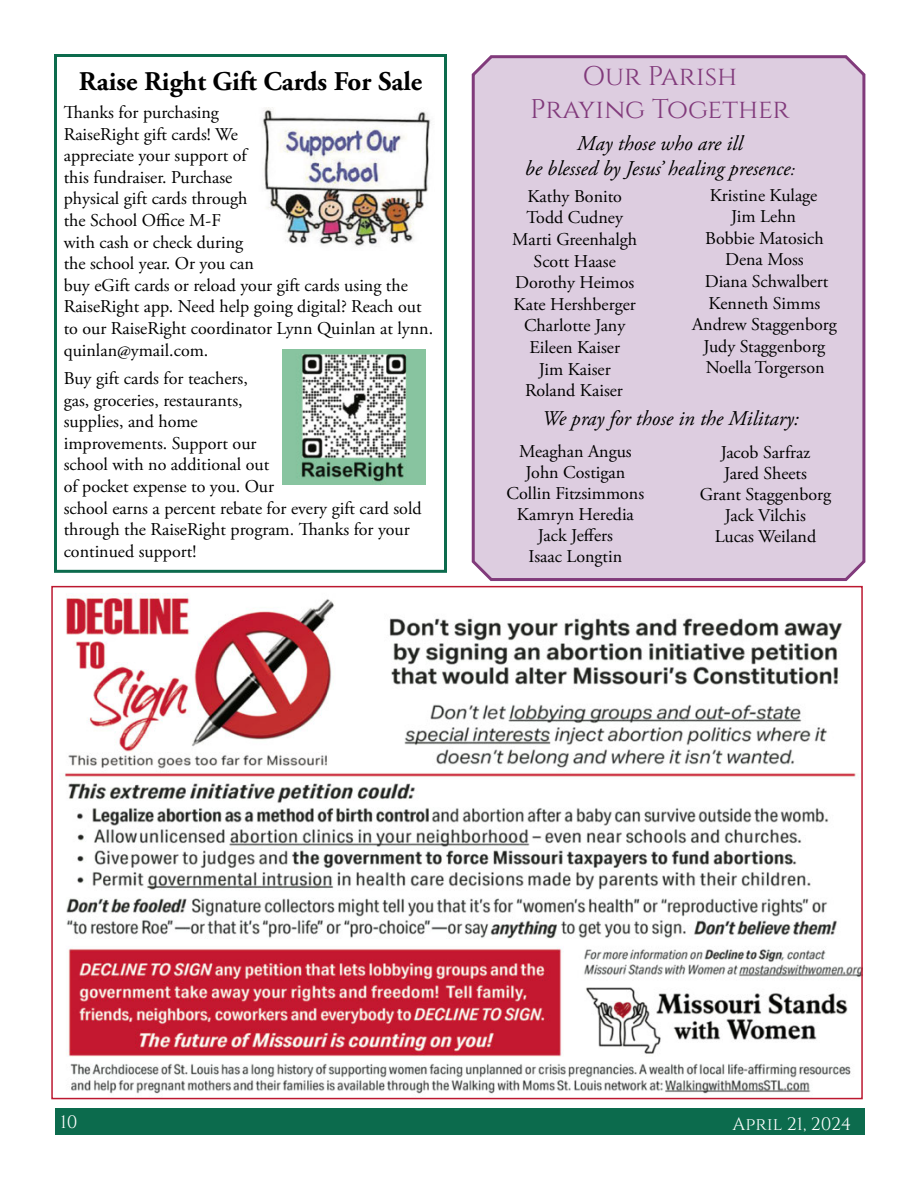
<style>
.page{position:relative;width:918px;height:1188px;background:#fff}
.page>*{position:absolute;margin:0;border:0;box-sizing:border-box;transform-origin:0 0}
.t1{font:700 27px "Adobe Garamond Pro";color:#000}
.t2{font:27px/32.4px "Mmfhvy Cinzel";color:#813a7b;text-align:center}
.t3{font:italic 21px/25.2px "Adobe Garamond Pro";color:#000;text-align:center}
.t4{font:18px/21.6px "Adobe Garamond Pro";color:#000;text-align:center}
.t5{font:18px "Lkdslc Cinzel";color:#fff}
.t6{font:18px "Mmfhvy Cinzel";color:#fff}
.s1{font-size:18px}
</style>
<div class="page">
<div style="left:55px;top:1108px;width:810px;height:27px;background:#0c6b4d"></div>
<div style="left:471px;top:55px;width:395px;height:526px;background:#ddcde0"></div>
<div style="left:54px;top:54px;width:393px;height:519px;border:3px solid #0c6b4d"></div>
<img style="left:283px;top:349px;width:143px;height:135px">
<img style="left:262px;top:108px;width:169px;height:139px">
<img style="left:59px;top:593px;width:801px;height:501px">
<h1 class="t1" style="left:79px;top:65px;width:345px">Raise Right Gift Cards For Sale</h1>
<p class="t4" style="left:64px;top:102px;width:371px;text-align:left">Thanks for purchasing<br>RaiseRight gift cards! We<br>appreciate your support of<br>this fundraiser. Purchase<br>physical gift cards through<br>the School Office M-F<br>with cash or check during<br>the school year. Or you can<br>buy eGift cards or reload your gift cards using the<br>RaiseRight app. Need help going digital? Reach out to our RaiseRight coordinator Lynn Quinlan at lynn. quinlan@ymail.com.</p>
<p class="t4" style="left:64px;top:368px;width:359px;text-align:left">Buy gift cards for teachers,<br>gas, groceries, restaurants,<br>supplies, and home<br>improvements. Support our<br>school with no additional out<br>of pocket expense to you. Our<br>school earns a percent rebate for every gift card sold through the RaiseRight program. Thanks for your continued support!</p>
<h1 class="t2" style="left:530px;top:60px;width:261px">Our Parish<br>Praying Together</h1>
<p class="t3" style="left:525px;top:131px;width:271px">May those who are ill<br>be blessed by Jesus’ healing presence<span class="s1">:</span></p>
<p class="t4" style="left:512px;top:186px;width:127px">Kathy Bonito<br>Todd Cudney<br>Marti Greenhalgh<br>Scott Haase<br>Dorothy Heimos<br>Kate Hershberger<br>Charlotte Jany<br>Eileen Kaiser<br>Jim Kaiser<br>Roland Kaiser</p>
<p class="t4" style="left:692px;top:185px;width:146px">Kristine Kulage<br>Jim Lehn<br>Bobbie Matosich<br>Dena Moss<br>Diana Schwalbert<br>Kenneth Simms<br>Andrew Staggenborg<br>Judy Staggenborg<br>Noella Torgerson</p>
<p class="t3" style="left:542px;top:407px;width:259px">We pray for those in the Military:</p>
<p class="t4" style="left:507px;top:441px;width:139px;line-height:21px">Meaghan Angus<br>John Costigan<br>Collin Fitzsimmons<br>Kamryn Heredia<br>Jack Jeffers<br>Isaac Longtin</p>
<p class="t4" style="left:700px;top:443px;width:133px;line-height:21px">Jacob Sarfraz<br>Jared Sheets<br>Grant Staggenborg<br>Jack Vilchis<br>Lucas Weiland</p>
<p class="t6" style="left:61px;top:1111px;width:18px">10</p>
<p class="t5" style="left:733px;top:1114px;width:120px">April 21, 2024</p>
</div>
